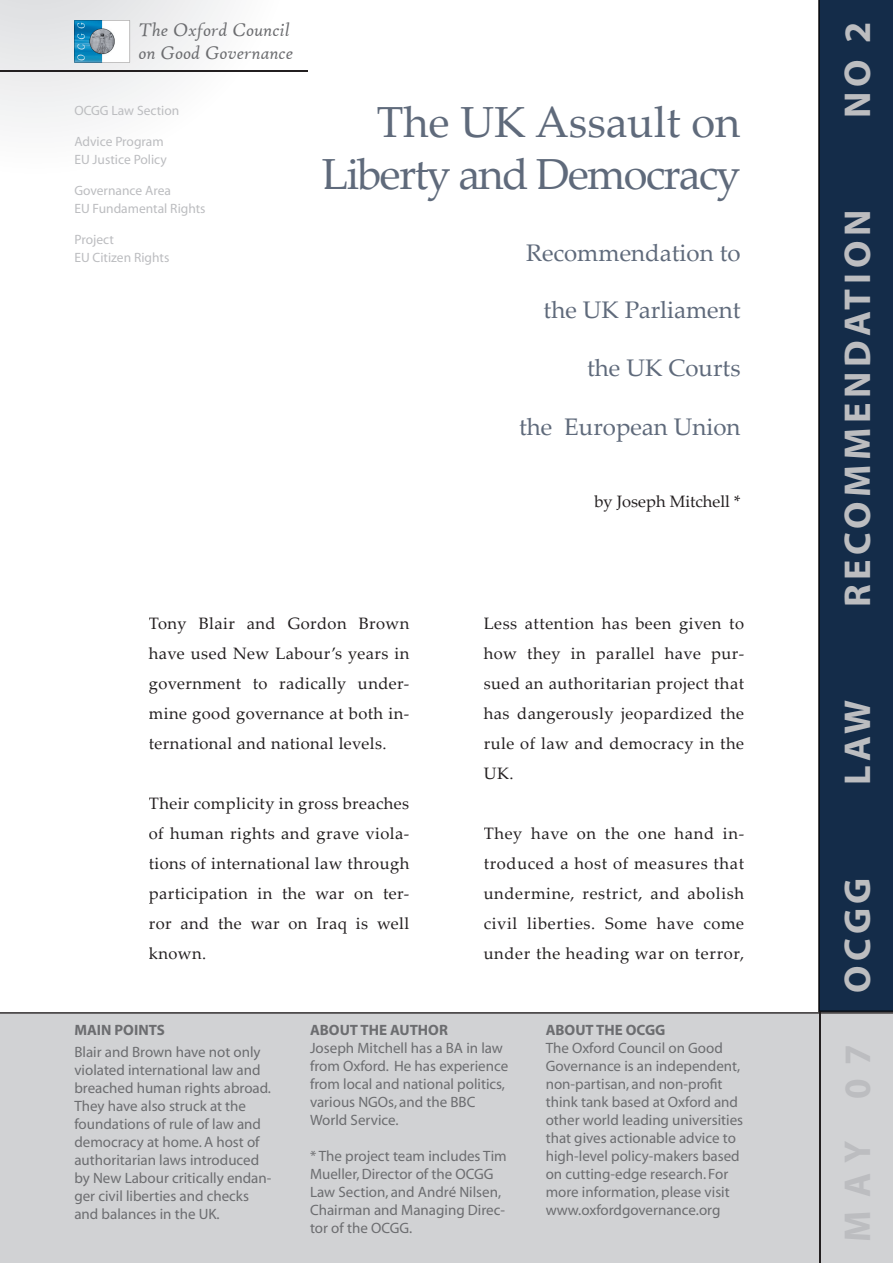
<style>
.page{position:relative;width:893px;height:1263px;background:#fff}
.page>*{position:absolute;margin:0;border:0;box-sizing:border-box;transform-origin:0 0}
.t1{font:43.5px/52.2px "Palatino Linotype";letter-spacing:-.04em;color:#5f6a7b;text-align:right}
.t2{font:700 37.5px "Myriad";letter-spacing:.12em;color:#bcbdc0}
.t3{font:24px "Palatino Linotype";color:#5f6a7b}
.t4{font:italic 19.5px/23.4px "High Tower Text";color:#6c6d70}
.t5{font:16.5px/30px "Palatino Linotype";letter-spacing:.025em;color:#231f20;text-align:justify}
.t6{font:16.5px "Palatino Linotype";color:#231f20}
.t7{font:15px/18px "Myriad";color:#6c6d70}
.t8{font:700 15px "Myriad";color:#6c6d70}
.t9{font:13.5px/18px "Myriad";color:#bcbdc0}
</style>
<div class="page">
<div style="left:0;top:1013px;width:893px;height:250px;background:#d1d2d4"></div>
<hr style="left:821px;top:1012px;width:72px;height:1px;background:#231f20">
<hr style="left:0;top:1012px;width:819px;height:1px;background:#231f20">
<hr style="left:821px;top:1013px;width:72px;height:1px;background:#231f20">
<hr style="left:0;top:1013px;width:819px;height:1px;background:#231f20">
<svg style="left:0;top:0;width:308px;height:123px"></svg>
<img style="left:74px;top:20px;width:56px;height:42px">
<hr style="left:819px;top:1013px;width:2px;height:250px;background:#231f20">
<img style="left:0;top:71px;width:308px;height:1px">
<div style="left:819px;top:0;width:74px;height:1011px;background:#142c49"></div>
<h3 class="t4" style="left:139px;top:18px;width:156px">The Oxford Council on Good Governance</h3>
<p class="t9" style="left:74px;top:102px;width:106px">OCGG Law Section</p>
<p class="t9" style="left:74px;top:133px;width:94px">Advice Program<br>EU Justice Policy</p>
<p class="t9" style="left:74px;top:182px;width:133px">Governance Area<br>EU Fundamental Rights</p>
<p class="t9" style="left:74px;top:231px;width:96px">Project<br>EU Citizen Rights</p>
<h1 class="t1" style="left:322px;top:94px;width:420px">The UK Assault on<br>Liberty and Democracy</h1>
<h3 class="t3" style="left:526px;top:235px;width:216px">Recommendation to</h3>
<h3 class="t3" style="left:544px;top:293px;width:199px">the UK Parliament</h3>
<h3 class="t3" style="left:587px;top:351px;width:155px">the UK Courts</h3>
<h3 class="t3" style="left:519px;top:409px;width:223px">the European Union</h3>
<p class="t6" style="left:594px;top:490px;width:148px">by Joseph Mitchell *</p>
<p class="t5" style="left:149px;top:608px;width:262px">Tony Blair and Gordon Brown have used New Labour’s years in government to radically under&shy;mine good governance at both in&shy;ternational and national levels.</p>
<p class="t5" style="left:149px;top:788px;width:262px">Their complicity in gross breaches of human rights and grave viola&shy;tions of international law through participation in the war on ter&shy;ror and the war on Iraq is well known.</p>
<p class="t5" style="left:484px;top:608px;width:262px">Less attention has been given to how they in parallel have pur&shy;sued an authoritarian project that has dangerously jeopardized the rule of law and democracy in the UK.</p>
<p class="t5" style="left:484px;top:818px;width:262px">They have on the one hand in&shy;troduced a host of measures that undermine, restrict, and abolish civil liberties. Some have come under the heading war on terror,</p>
<p class="t8" style="left:74px;top:1022px;width:92px">MAIN POINTS</p>
<p class="t7" style="left:74px;top:1044px;width:199px">Blair and Brown have not only violated international law and breached human rights abroad.<br>They have also struck at the foundations of rule of law and democracy at home. A host of authoritarian laws introduced by New Labour critically endan&shy;ger civil liberties and checks and balances in the UK.</p>
<p class="t8" style="left:310px;top:1022px;width:139px">ABOUT THE AUTHOR</p>
<p class="t7" style="left:310px;top:1040px;width:200px">Joseph Mitchell has a BA in law from Oxford. He has experience from local and national politics, various NGOs, and the BBC<br>World Service.</p>
<p class="t7" style="left:310px;top:1148px;width:198px">* The project team includes Tim<br>Mueller, Director of the OCGG<br>Law Section, and André Nilsen,<br>Chairman and Managing Direc&shy;tor of the OCGG.</p>
<p class="t8" style="left:546px;top:1022px;width:121px">ABOUT THE OCGG</p>
<p class="t7" style="left:546px;top:1040px;width:199px">The Oxford Council on Good<br>Governance is an independent, non-partisan, and non-profit think tank based at Oxford and other world leading universities that gives actionable advice to high-level policy-makers based on cutting-edge research. For more information, please visit www.oxfordgovernance.org</p>
<h2 class="t2" style="left:838px;top:118px;width:98px;rotate:-90deg">NO 2</h2>
<h2 class="t2" style="left:838px;top:607px;width:399px;rotate:-90deg">RECOMMENDATION</h2>
<h2 class="t2" style="left:838px;top:785px;width:87px;rotate:-90deg">LAW</h2>
<h2 class="t2" style="left:838px;top:992px;width:116px;rotate:-90deg">OCGG</h2>
<h2 class="t2" style="left:838px;top:1242px;width:199px;rotate:-90deg">MAY 07</h2>
</div>
